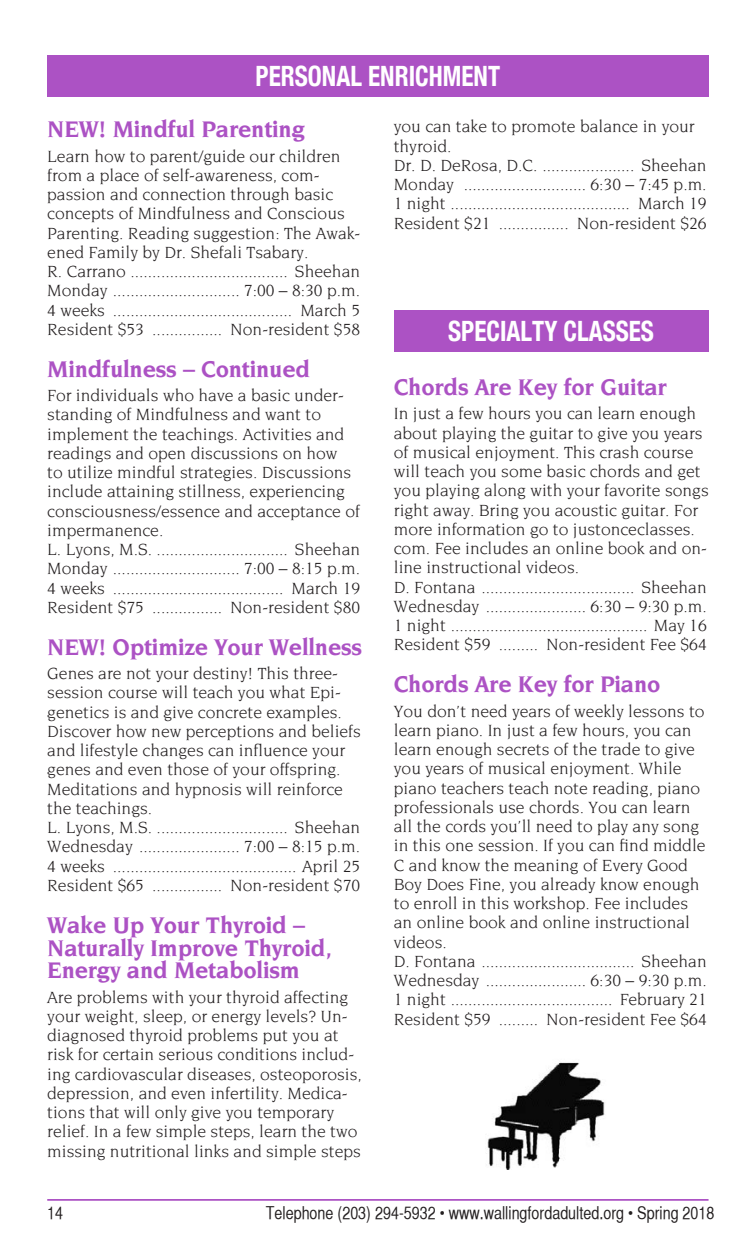
<style>
.page{position:relative;width:756px;height:1260px;background:#fff}
.page>*{position:absolute;margin:0;border:0;box-sizing:border-box;transform-origin:0 0}
.t1{font:700 condensed 28px "Helvetica Neue";color:#fff;scale:.9 1}
.t2{font:700 24.5px/22.8px "Novarese";letter-spacing:-.01em;color:#ac52c4}
.t3{font:17.5px/19.2px "Novarese";color:#231f20}
.t4{font:17.5px "Helvetica CY Plain";color:#231f20}
</style>
<div class="page">
<hr style="left:47px;top:1199px;width:662px;height:2px;background:#ac52c4">
<div style="left:394px;top:311px;width:315px;height:41px;background:#ac52c4"></div>
<div style="left:47px;top:55px;width:662px;height:41px;background:#ac52c4"></div>
<img style="left:487px;top:1062px;width:118px;height:107px">
<h1 class="t1" style="left:256px;top:52px;width:273px">PERSONAL ENRICHMENT</h1>
<h2 class="t2" style="left:47px;top:118px;width:259px">NEW! Mindful Parenting</h2>
<p class="t3" style="left:47px;top:146px;width:315px">Learn how to parent/guide our children from a place of self-awareness, com&shy;passion and connection through basic concepts of Mindfulness and Conscious Parenting. Reading suggestion: The Awak&shy;ened Family by Dr. Shefali Tsabary.<br>R. Carrano .................................... Sheehan Monday ............................. 7:00 – 8:30 p.m.<br>4 weeks ......................................... March 5<br>Resident $53 ................ Non-resident $58</p>
<h2 class="t2" style="left:47px;top:357px;width:264px">Mindfulness – Continued</h2>
<p class="t3" style="left:47px;top:386px;width:314px">For individuals who have a basic under&shy;standing of Mindfulness and want to implement the teachings. Activities and readings and open discussions on how<br>to utilize mindful strategies. Discussions include attaining stillness, experiencing consciousness/essence and acceptance of impermanence.<br>L. Lyons, M.S. .............................. Sheehan Monday ............................. 7:00 – 8:15 p.m.<br>4 weeks ....................................... March 19<br>Resident $75 ................ Non-resident $80</p>
<h2 class="t2" style="left:47px;top:635px;width:317px">NEW! Optimize Your Wellness</h2>
<p class="t3" style="left:47px;top:664px;width:315px">Genes are not your destiny! This three&shy;session course will teach you what Epi&shy;genetics is and give concrete examples.<br>Discover how new perceptions and beliefs and lifestyle changes can influence your genes and even those of your offspring.<br>Meditations and hypnosis will reinforce the teachings.<br>L. Lyons, M.S. .............................. Sheehan Wednesday ....................... 7:00 – 8:15 p.m.<br>4 weeks .......................................... April 25<br>Resident $65 ................ Non-resident $70</p>
<h2 class="t2" style="left:47px;top:913px;width:286px">Wake Up Your Thyroid –<br>Naturally Improve Thyroid,<br>Energy and Metabolism</h2>
<p class="t3" style="left:47px;top:987px;width:316px">Are problems with your thyroid affecting your weight, sleep, or energy levels? Un&shy;diagnosed thyroid problems put you at risk for certain serious conditions includ&shy;ing cardiovascular diseases, osteoporosis, depression, and even infertility. Medica&shy;tions that will only give you temporary relief. In a few simple steps, learn the two missing nutritional links and simple steps</p>
<p class="t3" style="left:394px;top:117px;width:314px">you can take to promote balance in your thyroid.<br>Dr. D. DeRosa, D.C. ..................... Sheehan Monday ............................ 6:30 – 7:45 p.m.<br>1 night ......................................... March 19<br>Resident $21 ................ Non-resident $26</p>
<h1 class="t1" style="left:448px;top:308px;width:230px">SPECIALTY CLASSES</h1>
<h2 class="t2" style="left:394px;top:376px;width:275px">Chords Are Key for Guitar</h2>
<p class="t3" style="left:394px;top:404px;width:317px">In just a few hours you can learn enough about playing the guitar to give you years of musical enjoyment. This crash course will teach you some basic chords and get you playing along with your favorite songs right away. Bring you acoustic guitar. For more information go to justonceclasses. com. Fee includes an online book and on&shy;line instructional videos.<br>D. Fontana ................................... Sheehan Wednesday ....................... 6:30 – 9:30 p.m.<br>1 night ............................................. May 16<br>Resident $59 ......... Non-resident Fee $64</p>
<h2 class="t2" style="left:394px;top:673px;width:268px">Chords Are Key for Piano</h2>
<p class="t3" style="left:394px;top:701px;width:314px">You don’t need years of weekly lessons to learn piano. In just a few hours, you can learn enough secrets of the trade to give you years of musical enjoyment. While piano teachers teach note reading, piano professionals use chords. You can learn all the cords you’ll need to play any song in this one session. If you can find middle C and know the meaning of Every Good Boy Does Fine, you already know enough to enroll in this workshop. Fee includes an online book and online instructional videos.<br>D. Fontana ................................... Sheehan Wednesday ....................... 6:30 – 9:30 p.m.<br>1 night ..................................... February 21<br>Resident $59 ......... Non-resident Fee $64</p>
<p class="t4" style="left:47px;top:1203px;width:17px">14</p>
<p class="t4" style="left:266px;top:1203px;width:450px">Telephone (203) 294-5932 • www.wallingfordadulted.org • Spring 2018</p>
</div>
